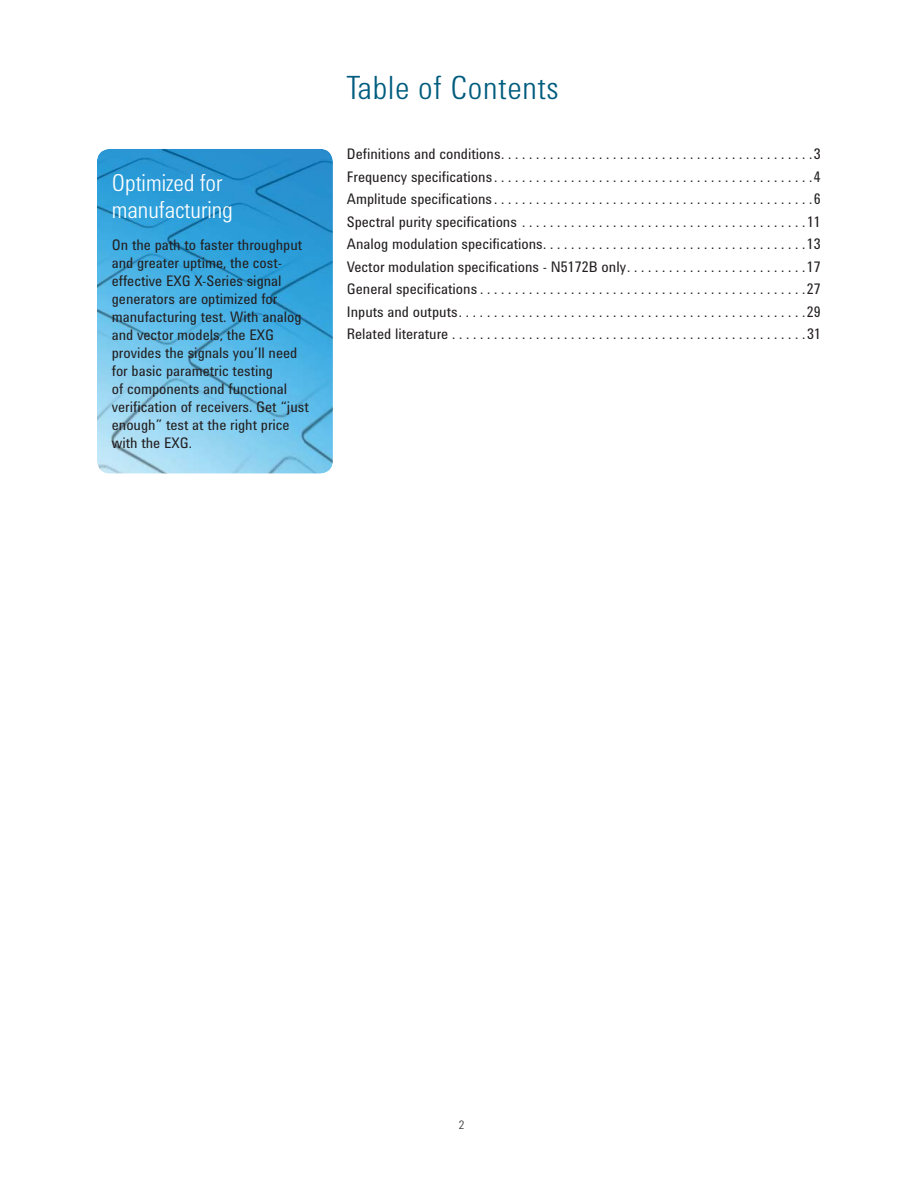
<style>
.page{position:relative;width:918px;height:1188px;background:#fff}
.page>*{position:absolute;margin:0;border:0;box-sizing:border-box;transform-origin:0 0}
.t1{font:300 33px "Agilent Condensed CFF";letter-spacing:.025em;color:#005c7e}
.t2{font:300 24px/27px "Agilent Condensed CFF";color:#fff}
.t3{font:15px/18px "Agilent Condensed CFF";color:#231f20}
.t4{font:300 12px "Agilent Condensed CFF";color:#231f20}
</style>
<div class="page">
<img style="left:97px;top:149px;width:236px;height:325px;border-radius:13px">
<h2 class="t2" style="left:112px;top:172px;width:123px">Optimized for manufacturing</h2>
<p class="t3" style="left:112px;top:237px;width:198px">On the path to faster throughput and greater uptime, the cost&shy;effective EXG X-Series signal generators are optimized for manufacturing test. With analog and vector models, the EXG provides the signals you’ll need for basic parametric testing<br>of components and functional verification of receivers. Get “just enough” test at the right price with the EXG.</p>
<h1 class="t1" style="left:347px;top:75px;width:213px">Table of Contents</h1>
<p class="t3" style="left:347px;top:145px;width:476px;line-height:22.5px;text-align:justify">Definitions and conditions . . . . . . . . . . . . . . . . . . . . . . . . . . . . . . . . . . . . . . . . . . . . .3<br>Frequency specifications . . . . . . . . . . . . . . . . . . . . . . . . . . . . . . . . . . . . . . . . . . . . . .4<br>Amplitude specifications . . . . . . . . . . . . . . . . . . . . . . . . . . . . . . . . . . . . . . . . . . . . . .6<br>Spectral purity specifications . . . . . . . . . . . . . . . . . . . . . . . . . . . . . . . . . . . . . . . . .11<br>Analog modulation specifications . . . . . . . . . . . . . . . . . . . . . . . . . . . . . . . . . . . . . .13<br>Vector modulation specifications - N5172B only . . . . . . . . . . . . . . . . . . . . . . . . . .17<br>General specifications . . . . . . . . . . . . . . . . . . . . . . . . . . . . . . . . . . . . . . . . . . . . . . .27<br>Inputs and outputs . . . . . . . . . . . . . . . . . . . . . . . . . . . . . . . . . . . . . . . . . . . . . . . . . .29<br>Related literature . . . . . . . . . . . . . . . . . . . . . . . . . . . . . . . . . . . . . . . . . . . . . . . . . . .31</p>
<p class="t4" style="left:459px;top:1120px;width:7px">2</p>
</div>
